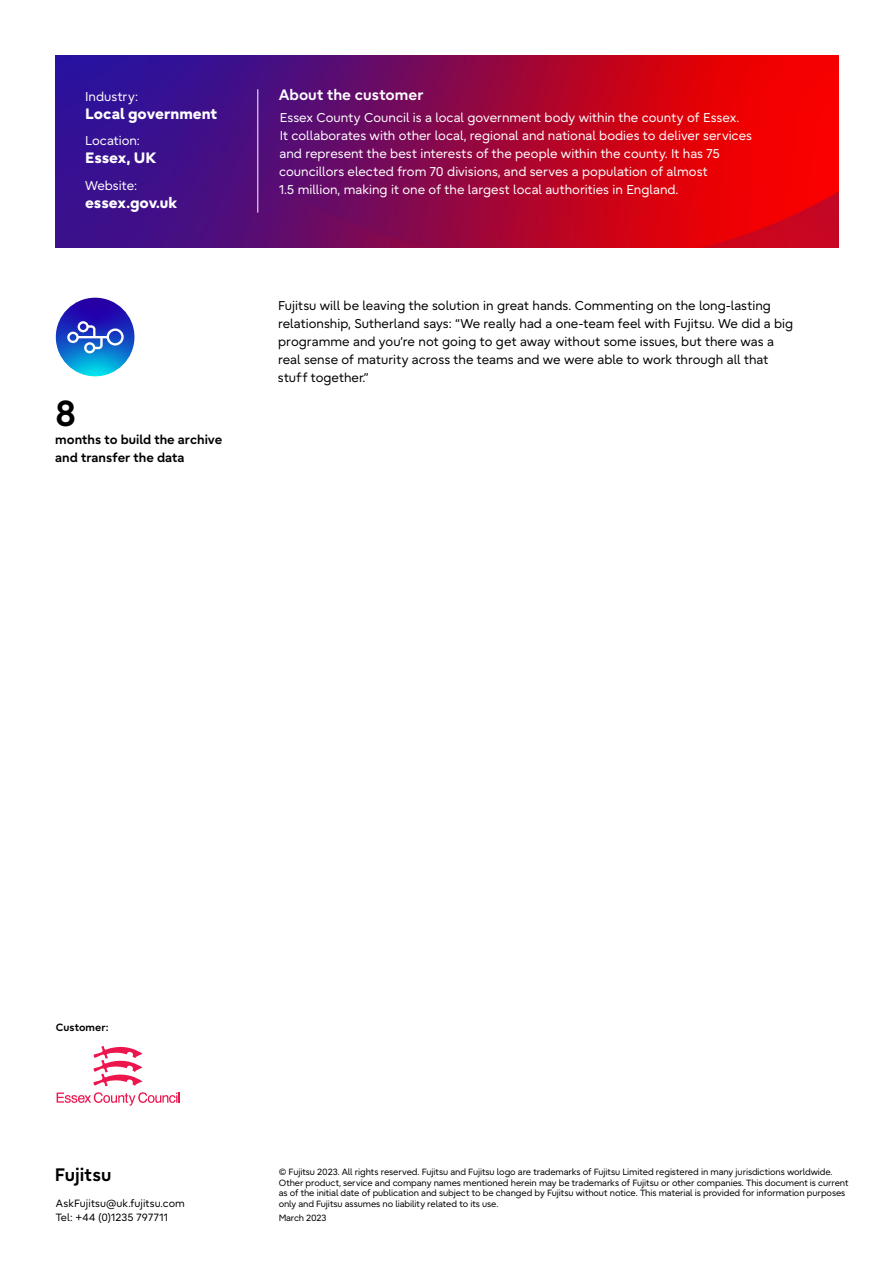
<style>
.page{position:relative;width:893px;height:1263px;background:#fff}
.page>*{position:absolute;margin:0;border:0;box-sizing:border-box;transform-origin:0 0}
.t1{font:700 36px "Fujitsu Infinity Pro";color:#000}
.t2{font:700 18px "Fujitsu Infinity Pro";color:#000}
.t3{font:800 15px "Fujitsu Infinity Pro";color:#fff}
.t4{font:700 15px "Fujitsu Infinity Pro";color:#fff}
.t5{font:12.75px/18px "Fujitsu Infinity Pro";color:#fff}
.t6{font:12.75px/18px "Fujitsu Infinity Pro";color:#000}
.t7{font:700 12.75px/18px "Fujitsu Infinity Pro";color:#000}
.t8{font:10.5px/13.5px "Fujitsu Infinity Pro";letter-spacing:.01em;color:#000}
.t9{font:700 10.5px "Fujitsu Infinity Pro";color:#000}
.t10{font:9px/10.5px "Fujitsu Infinity Pro";letter-spacing:-.01em;color:#000}
</style>
<div class="page">
<img style="left:56px;top:298px;width:78px;height:78px;border-radius:39px">
<img style="left:56px;top:56px;width:782px;height:191px">
<hr style="left:258px;top:89px;width:1px;height:124px;background:#fff">
<svg style="left:57px;top:1092px;width:123px;height:14px"></svg>
<svg style="left:93px;top:1046px;width:50px;height:40px"></svg>
<hr style="left:78px;top:336px;width:31px;height:2px;background:#fff">
<svg style="left:85px;top:324px;width:19px;height:26px"></svg>
<div style="left:107px;top:328px;width:17px;height:18px;border:2px solid #fff;border-radius:50%"></div>
<div style="left:77px;top:321px;width:12px;height:11px;border:2px solid #fff;border-radius:50%"></div>
<div style="left:84px;top:342px;width:11px;height:11px;border:2px solid #fff;border-radius:50%"></div>
<div style="left:67px;top:332px;width:12px;height:11px;border:2px solid #fff;border-radius:50%"></div>
<h3 class="t5" style="left:85px;top:87px;width:54px">Industry:</h3>
<h3 class="t3" style="left:85px;top:103px;width:134px">Local government</h3>
<h3 class="t5" style="left:85px;top:132px;width:56px">Location:</h3>
<h3 class="t3" style="left:85px;top:148px;width:73px">Essex, UK</h3>
<h3 class="t5" style="left:85px;top:176px;width:53px">Website:</h3>
<h3 class="t3" style="left:85px;top:192px;width:94px">essex.gov.uk</h3>
<h1 class="t1" style="left:55px;top:390px;width:23px">8</h1>
<h3 class="t7" style="left:55px;top:431px;width:169px">months to build the archive and transfer the data</h3>
<h3 class="t4" style="left:279px;top:85px;width:146px">About the customer</h3>
<p class="t5" style="left:279px;top:108px;width:474px">Essex County Council is a local government body within the county of Essex.<br>It collaborates with other local, regional and national bodies to deliver services and represent the best interests of the people within the county. It has 75 councillors elected from 70 divisions, and serves a population of almost<br>1.5 million, making it one of the largest local authorities in England.</p>
<p class="t6" style="left:278px;top:297px;width:517px">Fujitsu will be leaving the solution in great hands. Commenting on the long-lasting relationship, Sutherland says: “We really had a one-team feel with Fujitsu. We did a big programme and you’re not going to get away without some issues, but there was a real sense of maturity across the teams and we were able to work through all that stuf f together.”</p>
<p class="t9" style="left:56px;top:1020px;width:54px">Customer:</p>
<h2 class="t2" style="left:55px;top:1163px;width:58px">Fujitsu</h2>
<p class="t8" style="left:56px;top:1197px;width:130px">AskFujitsu@uk.fujitsu.com<br>Tel: +44 (0)1235 797711</p>
<p class="t10" style="left:279px;top:1166px;width:571px">© Fujitsu 2023. All rights reserved. Fujitsu and Fujitsu logo are trademarks of Fujitsu Limited registered in many jurisdictions worldwide.<br>Other product, service and company names mentioned herein may be trademarks of Fujitsu or other companies. This document is current as of the initial date of publication and subject to be changed by Fujitsu without notice. This material is provided for information purposes only and Fujitsu assumes no liability related to its use.</p>
<p class="t10" style="left:279px;top:1213px;width:49px">March 2023</p>
</div>
